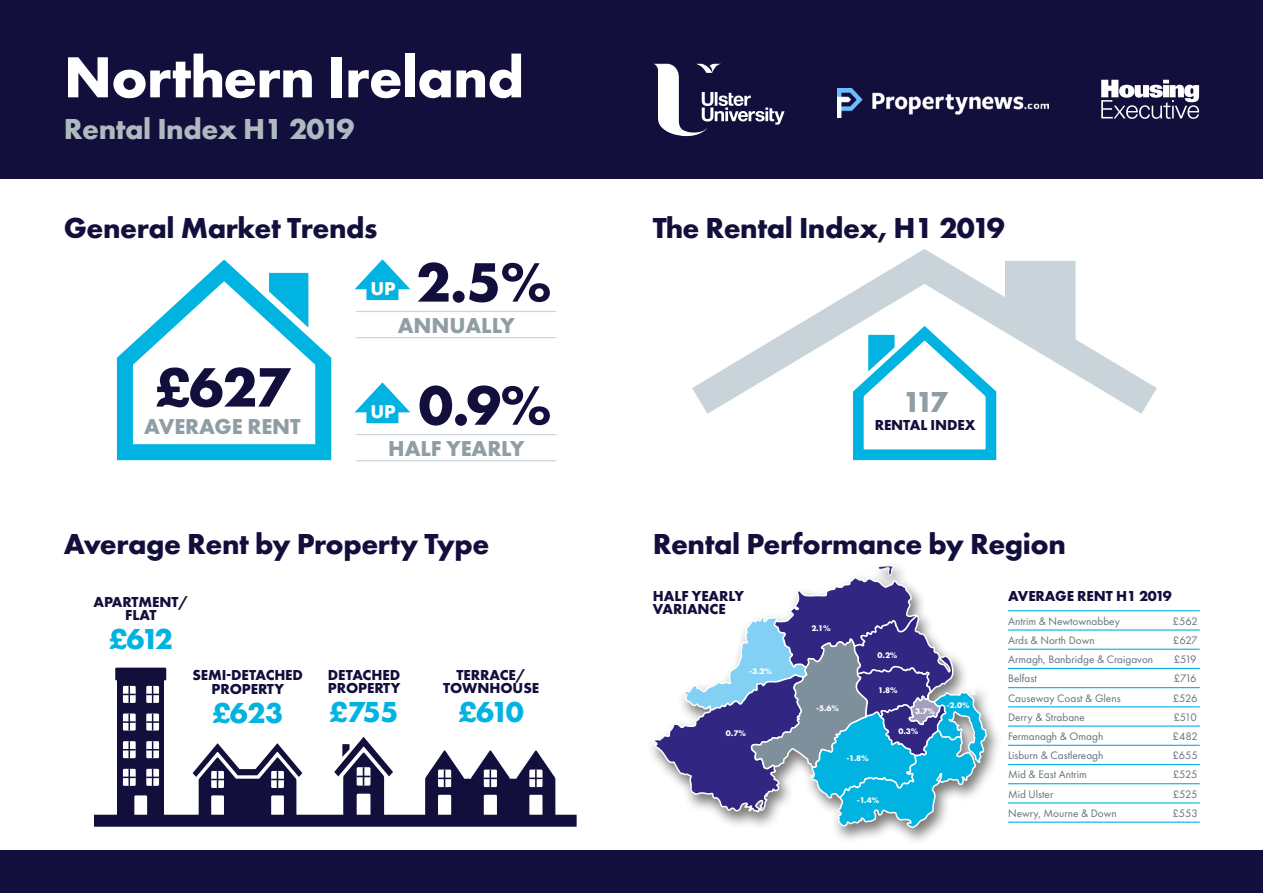
<style>
.page{position:relative;width:1263px;height:893px;background:#fff}
.page>*{position:absolute;margin:0;border:0;box-sizing:border-box;transform-origin:0 0}
.t1{font:700 60px "Futura PT";letter-spacing:-.015em;color:#fff}
.t2{font:700 57.6px "Futura PT";color:#130f3d}
.t3{font:700 30px "Futura PT";letter-spacing:-.015em;color:#130f3d}
.t4{font:700 30px "Futura PT";letter-spacing:-.015em;color:#aeb9c0}
.t5{font:700 30px "Futura PT";letter-spacing:-.09em;color:#00b3e1}
.t6{font:700 30px "Futura PT";color:#8f9da5}
.t7{font:700 22.35px "Futura PT";letter-spacing:-.005em;color:#8f9da5}
.t8{font:700 19.2px "Futura PT";color:#fff}
.t9{font:700 15px/13.5px "Futura PT";letter-spacing:-.005em;color:#130f3d;text-align:center}
.t10{font:11.25px "Futura PT";color:#617179}
.t11{font:700 8.4px "Futura PT";color:#fff}
</style>
<div class="page">
<div style="left:0;top:0;width:1263px;height:179px;background:#130f3d"></div>
<div style="left:0;top:850px;width:1263px;height:43px;background:#130f3d"></div>
<hr style="left:356px;top:460px;width:200px;height:1px;background:#c8d3da">
<hr style="left:356px;top:434px;width:200px;height:1px;background:#c8d3da">
<hr style="left:356px;top:337px;width:200px;height:1px;background:#c8d3da">
<hr style="left:356px;top:311px;width:200px;height:1px;background:#c8d3da">
<svg style="left:654px;top:64px;width:130px;height:72px"></svg>
<hr style="left:1008px;top:610px;width:162px;height:1px;background:#00b3e1">
<hr style="left:1008px;top:629px;width:162px;height:2px;background:#00b3e1">
<hr style="left:1170px;top:610px;width:30px;height:1px;background:#00b3e1">
<hr style="left:1170px;top:629px;width:30px;height:2px;background:#00b3e1">
<hr style="left:1008px;top:649px;width:162px;height:1px;background:#00b3e1">
<hr style="left:1008px;top:668px;width:162px;height:1px;background:#00b3e1">
<hr style="left:1170px;top:649px;width:30px;height:1px;background:#00b3e1">
<hr style="left:1170px;top:668px;width:30px;height:1px;background:#00b3e1">
<hr style="left:1008px;top:687px;width:162px;height:1px;background:#00b3e1">
<hr style="left:1170px;top:687px;width:30px;height:1px;background:#00b3e1">
<hr style="left:1008px;top:706px;width:162px;height:1px;background:#00b3e1">
<hr style="left:1008px;top:725px;width:162px;height:2px;background:#00b3e1">
<hr style="left:1170px;top:706px;width:30px;height:1px;background:#00b3e1">
<hr style="left:1170px;top:725px;width:30px;height:2px;background:#00b3e1">
<hr style="left:1008px;top:745px;width:162px;height:1px;background:#00b3e1">
<hr style="left:1008px;top:764px;width:162px;height:1px;background:#00b3e1">
<hr style="left:1170px;top:745px;width:30px;height:1px;background:#00b3e1">
<hr style="left:1170px;top:764px;width:30px;height:1px;background:#00b3e1">
<hr style="left:1008px;top:783px;width:162px;height:1px;background:#00b3e1">
<hr style="left:1170px;top:783px;width:30px;height:1px;background:#00b3e1">
<hr style="left:1008px;top:802px;width:162px;height:1px;background:#00b3e1">
<hr style="left:1008px;top:822px;width:162px;height:1px;background:#00b3e1">
<hr style="left:1170px;top:802px;width:30px;height:1px;background:#00b3e1">
<hr style="left:1170px;top:822px;width:30px;height:1px;background:#00b3e1">
<div style="left:366px;top:401px;width:32px;height:22px;background:#00b3e1"></div>
<svg style="left:355px;top:382px;width:55px;height:30px"></svg>
<div style="left:366px;top:278px;width:32px;height:22px;background:#00b3e1"></div>
<svg style="left:355px;top:259px;width:55px;height:30px"></svg>
<svg style="left:116px;top:259px;width:216px;height:202px"></svg>
<svg style="left:692px;top:249px;width:465px;height:165px"></svg>
<svg style="left:269px;top:273px;width:39px;height:55px;background:#27bee5"></svg>
<div style="left:117px;top:680px;width:47px;height:136px;background:#130f3d"></div>
<div style="left:115px;top:668px;width:51px;height:12px;background:#130f3d"></div>
<div style="left:134px;top:795px;width:13px;height:22px;background:#fff"></div>
<svg style="left:123px;top:686px;width:13px;height:17px"></svg>
<svg style="left:123px;top:713px;width:13px;height:17px"></svg>
<svg style="left:123px;top:714px;width:13px;height:16px"></svg>
<svg style="left:123px;top:741px;width:13px;height:17px"></svg>
<svg style="left:123px;top:769px;width:13px;height:17px"></svg>
<svg style="left:146px;top:686px;width:13px;height:17px"></svg>
<svg style="left:146px;top:713px;width:13px;height:17px"></svg>
<svg style="left:146px;top:714px;width:13px;height:16px"></svg>
<svg style="left:146px;top:741px;width:13px;height:17px"></svg>
<svg style="left:146px;top:769px;width:13px;height:17px"></svg>
<div style="left:461px;top:779px;width:12px;height:37px;background:#130f3d"></div>
<div style="left:507px;top:779px;width:12px;height:37px;background:#130f3d"></div>
<svg style="left:425px;top:750px;width:39px;height:65px"></svg>
<svg style="left:471px;top:750px;width:39px;height:65px"></svg>
<svg style="left:516px;top:750px;width:39px;height:65px"></svg>
<svg style="left:192px;top:743px;width:111px;height:72px"></svg>
<svg style="left:333px;top:737px;width:61px;height:78px"></svg>
<div style="left:94px;top:815px;width:483px;height:12px;background:#130f3d"></div>
<svg style="left:848px;top:261px;width:227px;height:200px"></svg>
<img style="left:838px;top:88px;width:210px;height:29px">
<svg style="left:1101px;top:80px;width:98px;height:39px"></svg>
<div style="left:646px;top:561px;width:356px;height:285px;background:#31302f;opacity:.65"></div>
<svg style="left:652px;top:566px;width:335px;height:262px"></svg>
<p class="t1" style="left:64px;top:39px;width:462px">Northern Ireland</p>
<p class="t4" style="left:64px;top:109px;width:292px">Rental Index H1 2019</p>
<p class="t3" style="left:64px;top:208px;width:315px">General Market Trends</p>
<p class="t2" style="left:155px;top:350px;width:136px">£627</p>
<p class="t7" style="left:144px;top:412px;width:158px">AVERAGE RENT</p>
<p class="t2" style="left:416px;top:245px;width:137px">2.5%</p>
<p class="t7" style="left:398px;top:311px;width:118px">ANNUALLY</p>
<p class="t8" style="left:370px;top:276px;width:27px">UP</p>
<p class="t2" style="left:419px;top:368px;width:135px">0.9%</p>
<p class="t7" style="left:388px;top:434px;width:138px">HALF YEARLY</p>
<p class="t8" style="left:370px;top:400px;width:27px">UP</p>
<p class="t3" style="left:653px;top:208px;width:354px">The Rental Index, H1 2019</p>
<p class="t6" style="left:903px;top:383px;width:46px">117</p>
<p class="t9" style="left:875px;top:418px;width:102px">RENTAL INDEX</p>
<p class="t3" style="left:64px;top:524px;width:427px">Average Rent by Property Type</p>
<p class="t3" style="left:653px;top:524px;width:415px">Rental Performance by Region</p>
<p class="t9" style="left:1008px;top:589px;width:165px">AVERAGE RENT H1 2019</p>
<p class="t10" style="left:1008px;top:614px;width:113px">Antrim &amp; Newtownabbey</p>
<p class="t10" style="left:1172px;top:614px;width:27px">£562</p>
<p class="t10" style="left:1008px;top:633px;width:88px">Ards &amp; North Down</p>
<p class="t10" style="left:1173px;top:633px;width:26px">£627</p>
<p class="t10" style="left:1008px;top:653px;width:147px">Armagh, Banbridge &amp; Craigavon</p>
<p class="t10" style="left:1174px;top:653px;width:24px">£519</p>
<p class="t10" style="left:1008px;top:672px;width:30px">Belfast</p>
<p class="t10" style="left:1174px;top:672px;width:24px">£716</p>
<p class="t10" style="left:1008px;top:691px;width:114px">Causeway Coast &amp; Glens</p>
<p class="t10" style="left:1173px;top:691px;width:26px">£526</p>
<p class="t10" style="left:1008px;top:710px;width:78px">Derry &amp; Strabane</p>
<p class="t10" style="left:1173px;top:710px;width:25px">£510</p>
<p class="t10" style="left:1008px;top:730px;width:97px">Fermanagh &amp; Omagh</p>
<p class="t10" style="left:1172px;top:730px;width:27px">£482</p>
<p class="t10" style="left:1008px;top:749px;width:97px">Lisburn &amp; Castlereagh</p>
<p class="t10" style="left:1172px;top:749px;width:27px">£655</p>
<p class="t10" style="left:1008px;top:768px;width:80px">Mid &amp; East Antrim</p>
<p class="t10" style="left:1173px;top:768px;width:26px">£525</p>
<p class="t10" style="left:1008px;top:787px;width:47px">Mid Ulster</p>
<p class="t10" style="left:1173px;top:787px;width:26px">£525</p>
<p class="t10" style="left:1008px;top:806px;width:110px">Newry, Mourne &amp; Down</p>
<p class="t10" style="left:1172px;top:806px;width:27px">£553</p>
<p class="t9" style="left:653px;top:589px;width:93px;text-align:left">HALF YEARLY<br>VARIANCE</p>
<p class="t9" style="left:94px;top:595px;width:96px">APARTMENT/<br>FLAT</p>
<p class="t5" style="left:109px;top:620px;width:65px">£612</p>
<p class="t11" style="left:811px;top:623px;width:21px">2.1%</p>
<p class="t11" style="left:877px;top:649px;width:21px">0.2%</p>
<p class="t11" style="left:749px;top:666px;width:24px">-3.2%</p>
<p class="t9" style="left:443px;top:667px;width:97px">TERRACE/<br>TOWNHOUSE</p>
<p class="t5" style="left:459px;top:693px;width:67px">£610</p>
<p class="t9" style="left:328px;top:667px;width:74px;text-align:left">DETACHED<br>PROPERTY</p>
<p class="t5" style="left:330px;top:693px;width:70px">£755</p>
<p class="t9" style="left:192px;top:668px;width:112px">SEMI-DETACHED<br>PROPERTY</p>
<p class="t5" style="left:212px;top:693px;width:72px">£623</p>
<p class="t11" style="left:878px;top:685px;width:21px">1.8%</p>
<p class="t11" style="left:947px;top:700px;width:24px">-2.0%</p>
<p class="t11" style="left:816px;top:703px;width:24px">-5.6%</p>
<p class="t11" style="left:915px;top:705px;width:21px">3.7%</p>
<p class="t11" style="left:899px;top:725px;width:21px">0.3%</p>
<p class="t11" style="left:726px;top:728px;width:21px">0.7%</p>
<p class="t11" style="left:846px;top:753px;width:24px">-1.8%</p>
<p class="t11" style="left:857px;top:795px;width:24px">-1.4%</p>
</div>
